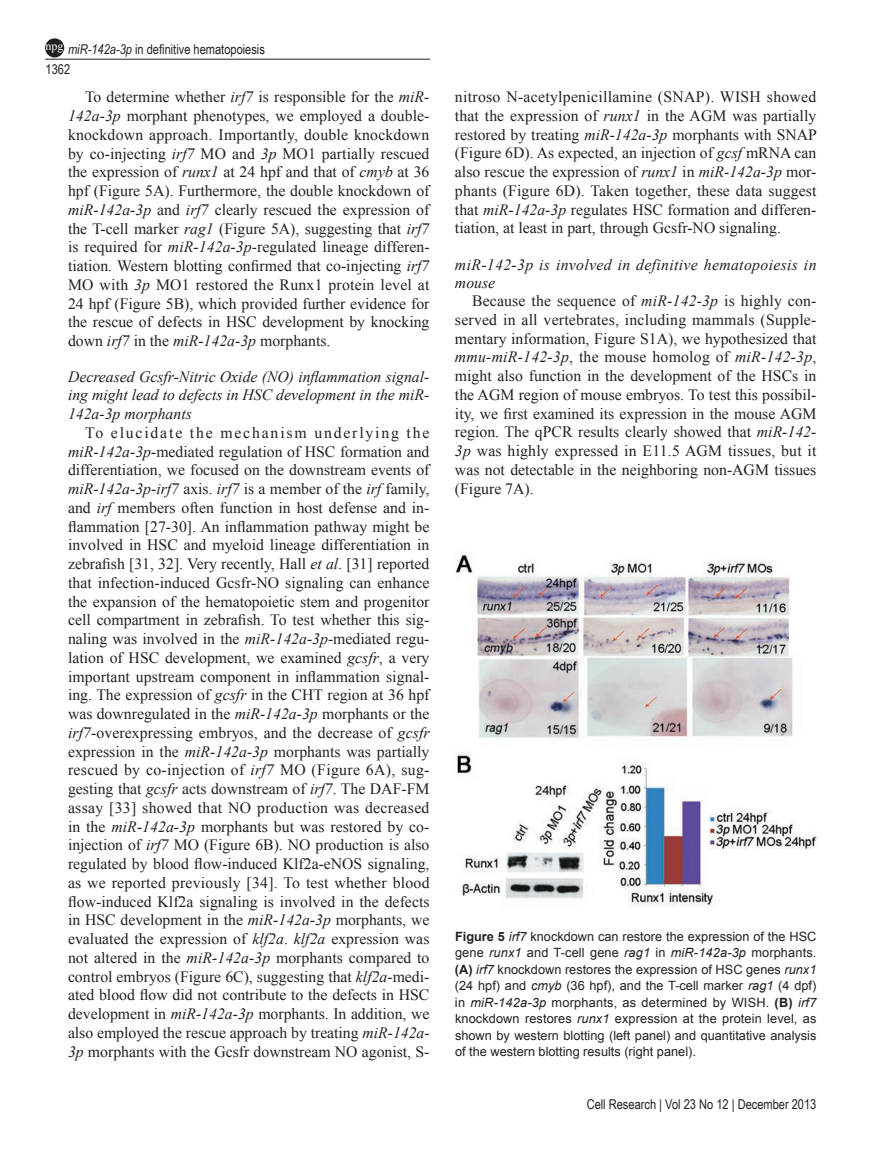
<style>
.page{position:relative;width:893px;height:1170px;background:#fff}
.page>*{position:absolute;margin:0;border:0;box-sizing:border-box;transform-origin:0 0}
.t1{font:15.75px/18.8px "Times New Roman PSMT2";color:#231f20;text-align:justify}
.t2{font:15.75px "Times New Roman";color:#231f20}
.t3{font:15.75px/18.8px "Times New Roman PS Italic MT2";letter-spacing:.015em;color:#231f20;text-align:justify}
.t4{font:italic 15.75px "Times New Roman";color:#231f20}
.t5{font:13.5px "Arial Narrow 2";color:#231f20}
.t6{font:13.5px "Arial Narrow";color:#231f20}
.t7{font:12.75px/16.5px "Arial";color:#231f20;text-align:justify}
.t8{font:12px "Times New Roman PSMT2";color:#fff}
.s1{font-style:italic}
.s2{font-family:"Times New Roman";font-style:italic}
.s3{font-family:"Times New Roman PS Italic MT2"}
.s4{font-family:"Times New Roman PSMT2"}
.s5{font-weight:700}
</style>
<div class="page">
<hr style="left:45px;top:59px;width:385px;height:1px;background:#231f20">
<div style="left:46px;top:39px;width:17px;height:18px;background:#231f20;border-radius:50%"></div>
<div style="left:45px;top:38px;width:19px;height:19px;border:2px solid #231f20;border-radius:50%"></div>
<img style="left:455px;top:554px;width:361px;height:353px">
<p class="t6" style="left:68px;top:39px;width:198px"><span class="s1">miR-142a-3p</span> in definitive hematopoiesis</p>
<p class="t5" style="left:46px;top:59px;width:26px">1362</p>
<p class="t8" style="left:46px;top:38px;width:19px">npg</p>
<p class="t1" style="left:68px;top:87px;width:363px;text-indent:17px">To determine whether <span class="s2">irf7</span> is responsible for the <span class="s2">miR-</span><span class="s3">142a-3p</span> morphant phenotypes, we employed a double&shy;knockdown approach. Importantly, double knockdown by co-injecting <span class="s2">irf7</span> MO and <span class="s3">3p</span> MO1 partially rescued the expression of <span class="s3">runx1</span> at 24 hpf and that of <span class="s2">cmyb</span> at 36 hpf (Figure 5A). Furthermore, the double knockdown of <span class="s3">miR-142a-3p</span> and <span class="s2">irf7</span> clearly rescued the expression of the T-cell marker <span class="s2">rag1</span> (Figure 5A), suggesting that <span class="s2">irf7 </span>is required for <span class="s3">miR-142a-3p</span>-regulated lineage differen-</p>
<p class="t2" style="left:68px;top:255px;width:363px">tiation. Western blotting confirmed that co-injecting <span class="s1">irf7</span></p>
<p class="t1" style="left:68px;top:275px;width:363px">MO with <span class="s3">3p</span> MO1 restored the Runx1 protein level at 24 hpf (Figure 5B), which provided further evidence for the rescue of defects in HSC development by knocking down <span class="s2">irf7</span> in the <span class="s3">miR-142a-3p</span> morphants.</p>
<p class="t3" style="left:68px;top:366px;width:363px">Decreased Gcsfr-Nitric Oxide (NO) inflammation signal&shy;ing might lead to defects in HSC development in the miR-142a-3p morphants</p>
<p class="t1" style="left:68px;top:423px;width:363px;text-indent:17px">To elucidate the mechanism underlying the <span class="s3">miR-142a-3p</span>-mediated regulation of HSC formation and differentiation, we focused on the downstream events of <span class="s3">miR-142a-3p</span>-<span class="s2">irf7</span> axis. <span class="s2">irf7</span> is a member of the <span class="s2">irf</span> family, and <span class="s2">irf</span> members often function in host defense and in-</p>
<p class="t2" style="left:68px;top:515px;width:363px">flammation [27-30]. An inflammation pathway might be</p>
<p class="t1" style="left:68px;top:535px;width:363px">involved in HSC and myeloid lineage differentiation in</p>
<p class="t2" style="left:68px;top:553px;width:363px">zebrafish [31, 32]. Very recently, Hall <span class="s1">et al</span><span class="s4">. [31] reported</span></p>
<p class="t1" style="left:68px;top:573px;width:363px">that infection-induced Gcsfr-NO signaling can enhance the expansion of the hematopoietic stem and progenitor</p>
<p class="t2" style="left:68px;top:609px;width:363px">cell compartment in zebrafish. To test whether this sig<span class="s4">-</span></p>
<p class="t1" style="left:68px;top:629px;width:363px">naling was involved in the <span class="s3">miR-142a-3p</span>-mediated regu&shy;lation of HSC development, we examined <span class="s2">gcsfr</span>, a very</p>
<p class="t2" style="left:68px;top:665px;width:363px">important upstream component in inflammation signal<span class="s4">-</span></p>
<p class="t1" style="left:68px;top:685px;width:363px">ing. The expression of <span class="s2">gcsfr</span> in the CHT region at 36 hpf was downregulated in the <span class="s3">miR-142a-3p</span> morphants or the <span class="s2">irf7</span>-overexpressing embryos, and the decrease of <span class="s2">gcsfr </span>expression in the <span class="s3">miR-142a-3p</span> morphants was partially rescued by co-injection of <span class="s2">irf7</span> MO (Figure 6A), sug&shy;gesting that <span class="s2">gcsfr</span> acts downstream of <span class="s2">irf7</span>. The DAF-FM assay [33] showed that NO production was decreased in the <span class="s3">miR-142a-3p</span> morphants but was restored by co&shy;injection of <span class="s2">irf7</span> MO (Figure 6B). NO production is also</p>
<p class="t2" style="left:68px;top:853px;width:363px">regulated by blood flow-induced Klf2a-eNOS signaling,</p>
<p class="t1" style="left:68px;top:872px;width:363px">as we reported previously [34]. To test whether blood</p>
<p class="t2" style="left:68px;top:890px;width:363px">flow-induced Klf2a signaling is involved in the defects</p>
<p class="t1" style="left:68px;top:910px;width:363px">in HSC development in the <span class="s3">miR-142a-3p</span> morphants, we evaluated the expression of <span class="s2">klf2a</span>. <span class="s2">klf2a</span> expression was not altered in the <span class="s3">miR-142a-3p</span> morphants compared to control embryos (Figure 6C), suggesting that <span class="s2">klf2a</span>-medi-</p>
<p class="t2" style="left:68px;top:984px;width:363px">ated blood flow did not contribute to the defects in HSC</p>
<p class="t1" style="left:68px;top:1004px;width:363px">development in <span class="s3">miR-142a-3p</span> morphants. In addition, we also employed the rescue approach by treating <span class="s2">miR-142a-</span><span class="s3">3p</span> morphants with the Gcsfr downstream NO agonist, S-</p>
<p class="t1" style="left:455px;top:87px;width:363px">nitroso N-acetylpenicillamine (SNAP). WISH showed that the expression of <span class="s3">runx1</span> in the AGM was partially restored by treating <span class="s3">miR-142a-3p</span> morphants with SNAP (Figure 6D). As expected, an injection of <span class="s2">gcsf</span> mRNA can also rescue the expression of <span class="s3">runx1</span> in <span class="s3">miR-142a-3p</span> mor&shy;phants (Figure 6D). Taken together, these data suggest that <span class="s3">miR-142a-3p</span> regulates HSC formation and differen&shy;tiation, at least in part, through Gcsfr-NO signaling.</p>
<p class="t3" style="left:455px;top:255px;width:363px">miR-142-3p is involved in definitive hematopoiesis in</p>
<p class="t4" style="left:455px;top:272px;width:42px">mouse</p>
<p class="t1" style="left:455px;top:291px;width:363px;text-indent:17px">Because the sequence of <span class="s3">miR-142-3p</span> is highly con&shy;served in all vertebrates, including mammals (Supple&shy;mentary information, Figure S1A), we hypothesized that</p>
<p class="t3" style="left:455px;top:347px;width:363px">mmu-miR-142-3p<span class="s4">, the mouse homolog of</span> miR-142-3p<span class="s4">,</span></p>
<p class="t1" style="left:455px;top:366px;width:363px">might also function in the development of the HSCs in the AGM region of mouse embryos. To test this possibil-</p>
<p class="t2" style="left:455px;top:403px;width:363px">ity, we first examined its expression in the mouse AGM</p>
<p class="t1" style="left:455px;top:422px;width:363px">region. The qPCR results clearly showed that <span class="s2">miR-142- </span><span class="s3">3p</span> was highly expressed in E11.5 AGM tissues, but it was not detectable in the neighboring non-AGM tissues (Figure 7A).</p>
<p class="t7" style="left:455px;top:928px;width:363px"><span class="s5">Figure 5</span> <span class="s1">irf7</span> knockdown can restore the expression of the HSC gene <span class="s1">runx1</span> and T-cell gene <span class="s1">rag1</span> in <span class="s1">miR-142a-3p</span> morphants. <span class="s5">(A)</span> <span class="s1">irf7</span> knockdown restores the expression of HSC genes <span class="s1">runx1 </span>(24 hpf) and <span class="s1">cmyb</span> (36 hpf), and the T-cell marker <span class="s1">rag1</span> (4 dpf) in <span class="s1">miR-142a-3p</span> morphants, as determined by WISH. <span class="s5">(B)</span> <span class="s1">irf7 </span>knockdown restores <span class="s1">runx1</span> expression at the protein level, as shown by western blotting (left panel) and quantitative analysis of the western blotting results (right panel).</p>
<p class="t5" style="left:587px;top:1094px;width:231px">Cell Research | Vol 23 No 12 | December 2013</p>
</div>
